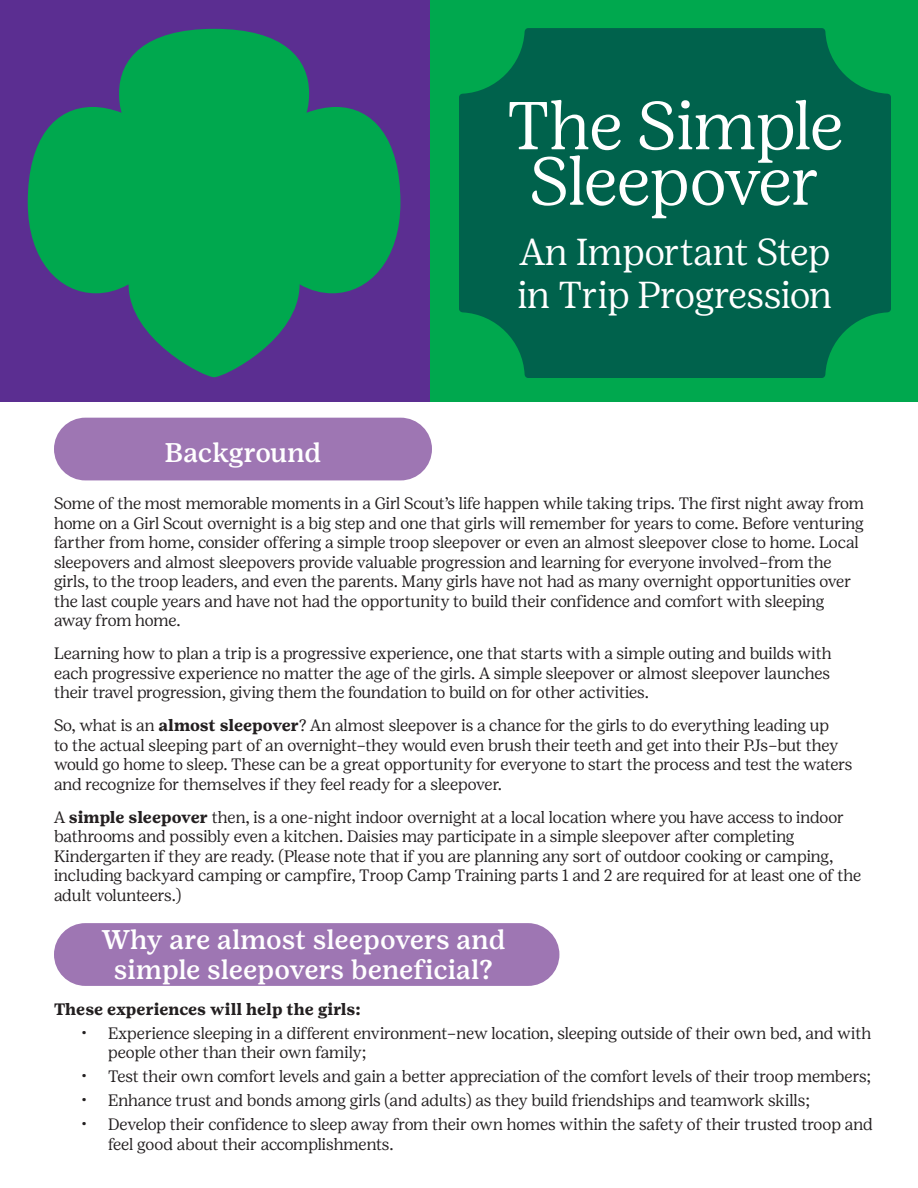
<style>
.page{position:relative;width:918px;height:1188px;background:#fff}
.page>*{position:absolute;margin:0;border:0;box-sizing:border-box;transform-origin:0 0}
.t1{font:300 67.5px/55.5px "Girl Scout Display";color:#fff;text-align:center}
.t2{font:300 37.5px "Girl Scout Display";color:#fff}
.t3{font:500 27px/30px "Girl Scout Text";color:#fff;text-align:center}
.t4{font:300 16.5px/19.5px "Girl Scout Display";color:#231f20}
.t5{font:700 16.5px "Girl Scout Text";color:#231f20}
.s1{font-family:"Girl Scout Text";font-weight:700}
</style>
<div class="page">
<div style="left:430px;top:0;width:488px;height:402px;background:#00a84e"></div>
<div style="left:0;top:0;width:430px;height:402px;background:#5b2e91"></div>
<svg style="left:28px;top:29px;width:372px;height:348px;fill:#00a84e"></svg>
<svg style="left:459px;top:28px;width:432px;height:350px;fill:#00624c"></svg>
<div style="left:54px;top:418px;width:378px;height:62px;background:#9e76b3;border-radius:31px"></div>
<div style="left:54px;top:923px;width:505px;height:63px;background:#9e76b3;border-radius:31px"></div>
<p class="t1" style="left:507px;top:97px;width:338px">The Simple<br>Sleepover</p>
<p class="t2" style="left:520px;top:229px;width:312px">An Important Step</p>
<p class="t2" style="left:518px;top:272px;width:316px">in Trip Progression</p>
<p class="t3" style="left:165px;top:437px;width:158px">Background</p>
<p class="t4" style="left:54px;top:494px;width:811px">Some of the most memorable moments in a Girl Scout’s life happen while taking trips. The first night away from home on a Girl Scout overnight is a big step and one that girls will remember for years to come. Before venturing farther from home, consider offering a simple troop sleepover or even an almost sleepover close to home. Local sleepovers and almost sleepovers provide valuable progression and learning for everyone involved–from the girls, to the troop leaders, and even the parents. Many girls have not had as many overnight opportunities over the last couple years and have not had the opportunity to build their confidence and comfort with sleeping away from home.</p>
<p class="t4" style="left:54px;top:644px;width:779px;text-align:justify">Learning how to plan a trip is a progressive experience, one that starts with a simple outing and builds with each progressive experience no matter the age of the girls. A simple sleepover or almost sleepover launches their travel progression, giving them the foundation to build on for other activities.</p>
<p class="t4" style="left:54px;top:716px;width:800px">So, what is an <span class="s1">almost sleepover</span>? An almost sleepover is a chance for the girls to do everything leading up<br>to the actual sleeping part of an overnight–they would even brush their teeth and get into their PJs–but they would go home to sleep. These can be a great opportunity for everyone to start the process and test the waters and recognize for themselves if they feel ready for a sleepover.</p>
<p class="t4" style="left:54px;top:807px;width:809px">A <span class="s1">simple sleepover</span> then, is a one-night indoor overnight at a local location where you have access to indoor bathrooms and possibly even a kitchen. Daisies may participate in a simple sleepover after completing Kindergarten if they are ready. (Please note that if you are planning any sort of outdoor cooking or camping, including backyard camping or campfire, Troop Camp Training parts 1 and 2 are required for at least one of the adult volunteers.)</p>
<p class="t3" style="left:101px;top:924px;width:406px">Why are almost sleepovers and simple sleepovers beneficial?</p>
<p class="t5" style="left:54px;top:999px;width:308px">These experiences will help the girls:</p>
<p class="t4" style="left:108px;top:1023px;width:765px;text-indent:-27px">• Experience sleeping in a different environment–new location, sleeping outside of their own bed, and with people other than their own family;</p>
<p class="t4" style="left:81px;top:1067px;width:791px">• Test their own comfort levels and gain a better appreciation of the comfort levels of their troop members;</p>
<p class="t4" style="left:81px;top:1091px;width:730px">• Enhance trust and bonds among girls (and adults) as they build friendships and teamwork skills;</p>
<p class="t4" style="left:108px;top:1115px;width:766px;text-indent:-27px">• Develop their confidence to sleep away from their own homes within the safety of their trusted troop and feel good about their accomplishments.</p>
</div>
